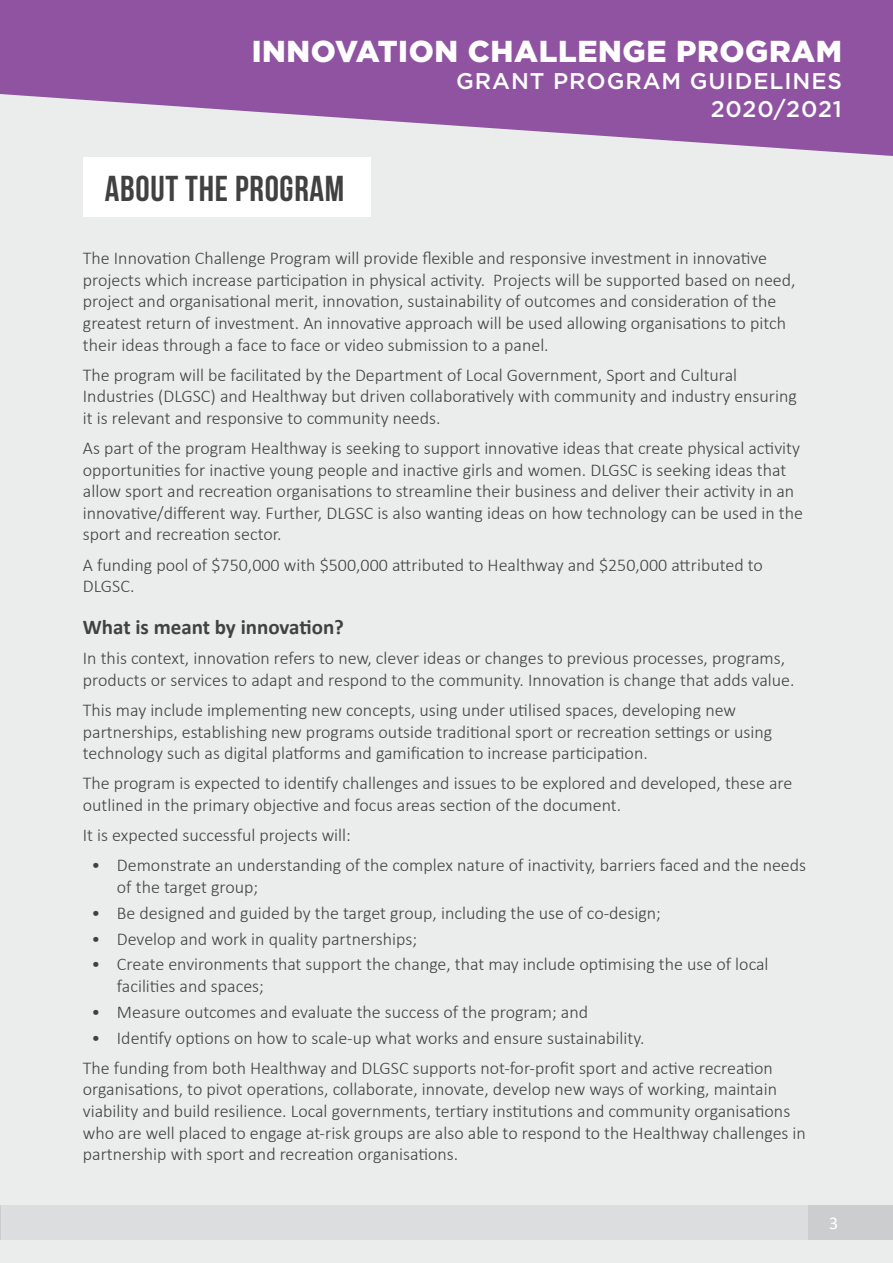
<style>
.page{position:relative;width:893px;height:1263px;background:#ebecec}
.page>*{position:absolute;margin:0;border:0;box-sizing:border-box;transform-origin:0 0}
.t1{font:36px "Bebas Neue";letter-spacing:.02em;color:#414142}
.t2{font:900 30.3px "Gotham";letter-spacing:.02em;color:#fff}
.t3{font:500 22.65px/27.2px "Gotham";letter-spacing:.04em;color:#fff;text-align:right}
.t4{font:700 21px "Calibri";color:#414142}
.t5{font:300 18px/21.6px "Calibri";color:#414142}
.t6{font:18px "Calibri";color:#fff}
</style>
<div class="page">
<div style="left:0;top:1205px;width:893px;height:34px;background:#dcddde"></div>
<svg style="left:0;top:0;width:893px;height:156px;fill:#8f53a1"></svg>
<div style="left:808px;top:1205px;width:85px;height:34px;background:#cbcdcf"></div>
<hr style="left:0;top:1205px;width:1px;height:34px;background:#cbcdcf">
<div style="left:83px;top:157px;width:287px;height:60px;background:#fff"></div>
<h2 class="t2" style="left:252px;top:30px;width:592px">INNOVATION CHALLENGE PROGRAM</h2>
<p class="t3" style="left:456px;top:67px;width:387px">GRANT PROGRAM GUIDELINES<br>2020/2021</p>
<h1 class="t1" style="left:105px;top:169px;width:241px">ABOUT THE PROGRAM</h1>
<p class="t5" style="left:83px;top:247px;width:714px">The Innovation Challenge Program will provide flexible and responsive investment in innovative projects which increase participation in physical activity. Projects will be supported based on need, project and organisational merit, innovation, sustainability of outcomes and consideration of the greatest return of investment. An innovative approach will be used allowing organisations to pitch their ideas through a face to face or video submission to a panel.</p>
<p class="t5" style="left:83px;top:364px;width:715px">The program will be facilitated by the Department of Local Government, Sport and Cultural<br>Industries (DLGSC) and Healthway but driven collaboratively with community and industry ensuring it is relevant and responsive to community needs.</p>
<p class="t5" style="left:83px;top:437px;width:722px">As part of the program Healthway is seeking to support innovative ideas that create physical activity opportunities for inactive young people and inactive girls and women. DLGSC is seeking ideas that allow sport and recreation organisations to streamline their business and deliver their activity in an innovative/different way. Further, DLGSC is also wanting ideas on how technology can be used in the sport and recreation sector.</p>
<p class="t5" style="left:83px;top:553px;width:681px">A funding pool of $750,000 with $500,000 attributed to Healthway and $250,000 attributed to<br>DLGSC.</p>
<p class="t4" style="left:83px;top:612px;width:263px">What is meant by innovation?</p>
<p class="t5" style="left:83px;top:647px;width:713px">In this context, innovation refers to new, clever ideas or changes to previous processes, programs, products or services to adapt and respond to the community. Innovation is change that adds value.</p>
<p class="t5" style="left:83px;top:699px;width:691px">This may include implementing new concepts, using under utilised spaces, developing new partnerships, establishing new programs outside traditional sport or recreation settings or using technology such as digital platforms and gamification to increase participation.</p>
<p class="t5" style="left:83px;top:772px;width:711px">The program is expected to identify challenges and issues to be explored and developed, these are outlined in the primary objective and focus areas section of the document.</p>
<p class="t5" style="left:83px;top:824px;width:270px">It is expected successful projects will:</p>
<p class="t5" style="left:117px;top:854px;width:691px;text-indent:-26px">• Demonstrate an understanding of the complex nature of inactivity, barriers faced and the needs of the target group;</p>
<p class="t5" style="left:91px;top:902px;width:571px">• Be designed and guided by the target group, including the use of co-design;</p>
<p class="t5" style="left:91px;top:928px;width:327px">• Develop and work in quality partnerships;</p>
<p class="t5" style="left:117px;top:953px;width:653px;text-indent:-26px">• Create environments that support the change, that may include optimising the use of local facilities and spaces;</p>
<p class="t5" style="left:91px;top:1001px;width:498px">• Measure outcomes and evaluate the success of the program; and</p>
<p class="t5" style="left:83px;top:1022px;width:691px;line-height:30.2px;text-indent:9px">• Identify options on how to scale-up what works and ensure sustainability.<br>The funding from both Healthway and DLGSC supports not-for-profit sport and active recreation</p>
<p class="t5" style="left:83px;top:1078px;width:725px">organisations, to pivot operations, collaborate, innovate, develop new ways of working, maintain viability and build resilience. Local governments, tertiary institutions and community organisations who are well placed to engage at-risk groups are also able to respond to the Healthway challenges in partnership with sport and recreation organisations.</p>
<p class="t6" style="left:829px;top:1211px;width:11px">3</p>
</div>
